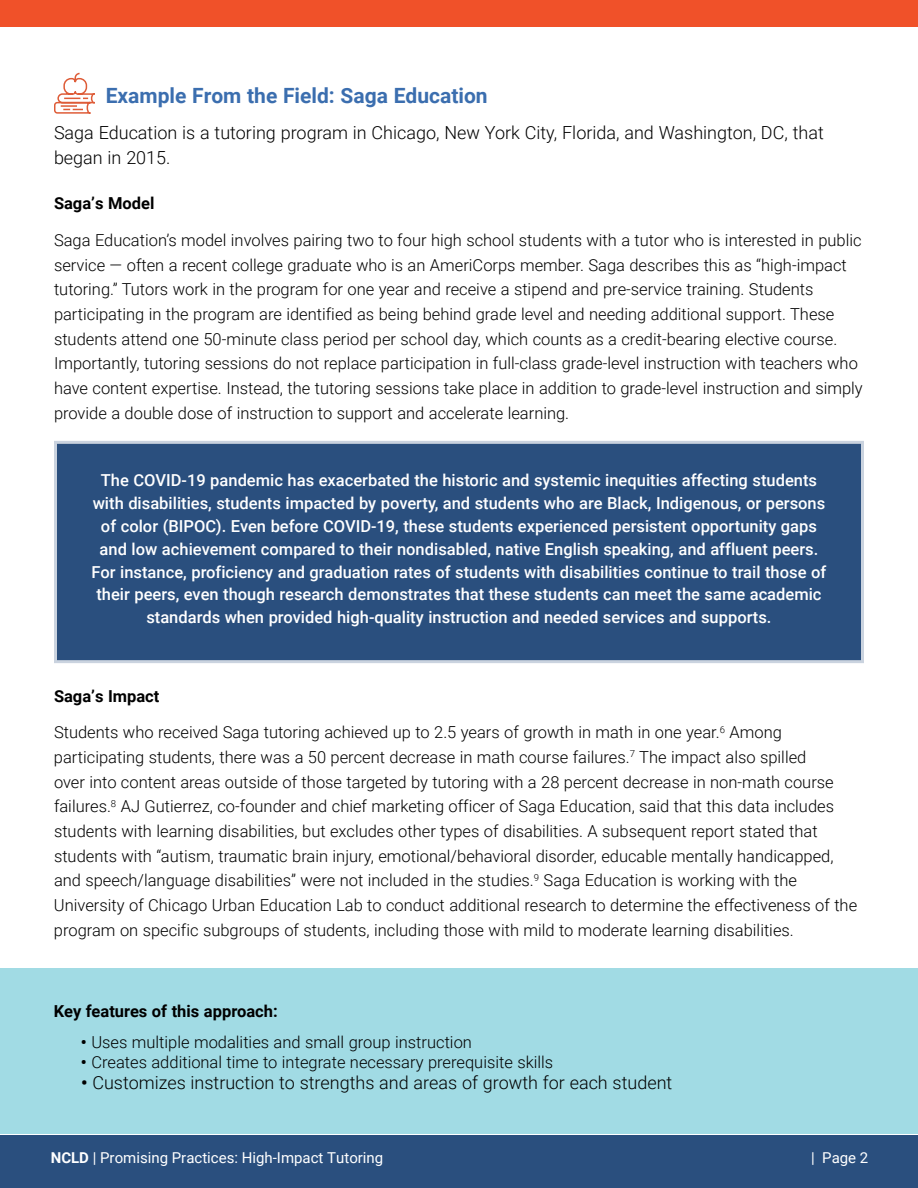
<style>
.page{position:relative;width:918px;height:1188px;background:#fff}
.page>*{position:absolute;margin:0;border:0;box-sizing:border-box;transform-origin:0 0}
.t1{font:700 21px "Roboto";color:#3b6eaf}
.t2{font:300 18px/24.8px "Roboto";color:#000}
.t3{font:300 16.5px/24.8px "Roboto";color:#000}
.t4{font:500 16.5px/23px "Roboto";color:#fff;text-align:center}
.t5{font:700 16.5px "Roboto";color:#000}
.t6{font:15px "Roboto";color:#fff}
.s1{font-weight:700}
</style>
<div class="page">
<div style="left:54px;top:441px;width:810px;height:222px;background:#2a4f7e"></div>
<div style="left:0;top:0;width:918px;height:27px;background:#f05129"></div>
<div style="left:0;top:1135px;width:918px;height:53px;background:#2a4f7e"></div>
<div style="left:0;top:969px;width:918px;height:165px;background:#a1dbe4"></div>
<svg style="left:54px;top:72px;width:41px;height:42px"></svg>
<p class="t1" style="left:106px;top:80px;width:383px">Example From the Field: Saga Education</p>
<p class="t2" style="left:54px;top:120px;width:771px">Saga Education is a tutoring program in Chicago, New York City, Florida, and Washington, DC, that began in 2015.</p>
<p class="t5" style="left:54px;top:192px;width:102px">Saga’s Model</p>
<p class="t3" style="left:54px;top:227px;width:810px">Saga Education’s model involves pairing two to four high school students with a tutor who is interested in public service — often a recent college graduate who is an AmeriCorps member. Saga describes this as “high-impact tutoring.” Tutors work in the program for one year and receive a stipend and pre-service training. Students participating in the program are identified as being behind grade level and needing additional support. These students attend one 50-minute class period per school day, which counts as a credit-bearing elective course.<br>Importantly, tutoring sessions do not replace participation in full-class grade-level instruction with teachers who have content expertise. Instead, the tutoring sessions take place in addition to grade-level instruction and simply provide a double dose of instruction to support and accelerate learning.</p>
<p class="t4" style="left:92px;top:468px;width:736px">The COVID-19 pandemic has exacerbated the historic and systemic inequities affecting students with disabilities, students impacted by poverty, and students who are Black, Indigenous, or persons of color (BIPOC). Even before COVID-19, these students experienced persistent opportunity gaps and low achievement compared to their nondisabled, native English speaking, and affluent peers.<br>For instance, proficiency and graduation rates of students with disabilities continue to trail those of their peers, even though research demonstrates that these students can meet the same academic standards when provided high-quality instruction and needed services and supports.</p>
<p class="t5" style="left:54px;top:684px;width:107px">Saga’s Impact</p>
<p class="t3" style="left:54px;top:719px;width:805px">Students who received Saga tutoring achieved up to 2.5 years of growth in math in one year.<sup>6</sup> Among participating students, there was a 50 percent decrease in math course failures.<sup>7</sup> The impact also spilled<br>over into content areas outside of those targeted by tutoring with a 28 percent decrease in non-math course failures.<sup>8</sup> AJ Gutierrez, co-founder and chief marketing officer of Saga Education, said that this data includes students with learning disabilities, but excludes other types of disabilities. A subsequent report stated that students with “autism, traumatic brain injury, emotional/behavioral disorder, educable mentally handicapped, and speech/language disabilities” were not included in the studies.<sup>9</sup> Saga Education is working with the University of Chicago Urban Education Lab to conduct additional research to determine the effectiveness of the program on specific subgroups of students, including those with mild to moderate learning disabilities.</p>
<p class="t5" style="left:54px;top:1000px;width:225px">Key features of this approach:</p>
<p class="t3" style="left:81px;top:1029px;width:392px"><span class="s1">•</span> Uses multiple modalities and small group instruction</p>
<p class="t3" style="left:81px;top:1049px;width:474px"><span class="s1">•</span> Creates additional time to integrate necessary prerequisite skills</p>
<p class="t2" style="left:81px;top:1070px;width:593px"><span class="s1">•</span> Customizes instruction to strengths and areas of growth for each student</p>
<p class="t6" style="left:51px;top:1147px;width:334px"><span class="s1">NCLD</span> | Promising Practices: High-Impact Tutoring</p>
<p class="t6" style="left:811px;top:1147px;width:59px">| Page 2</p>
</div>
